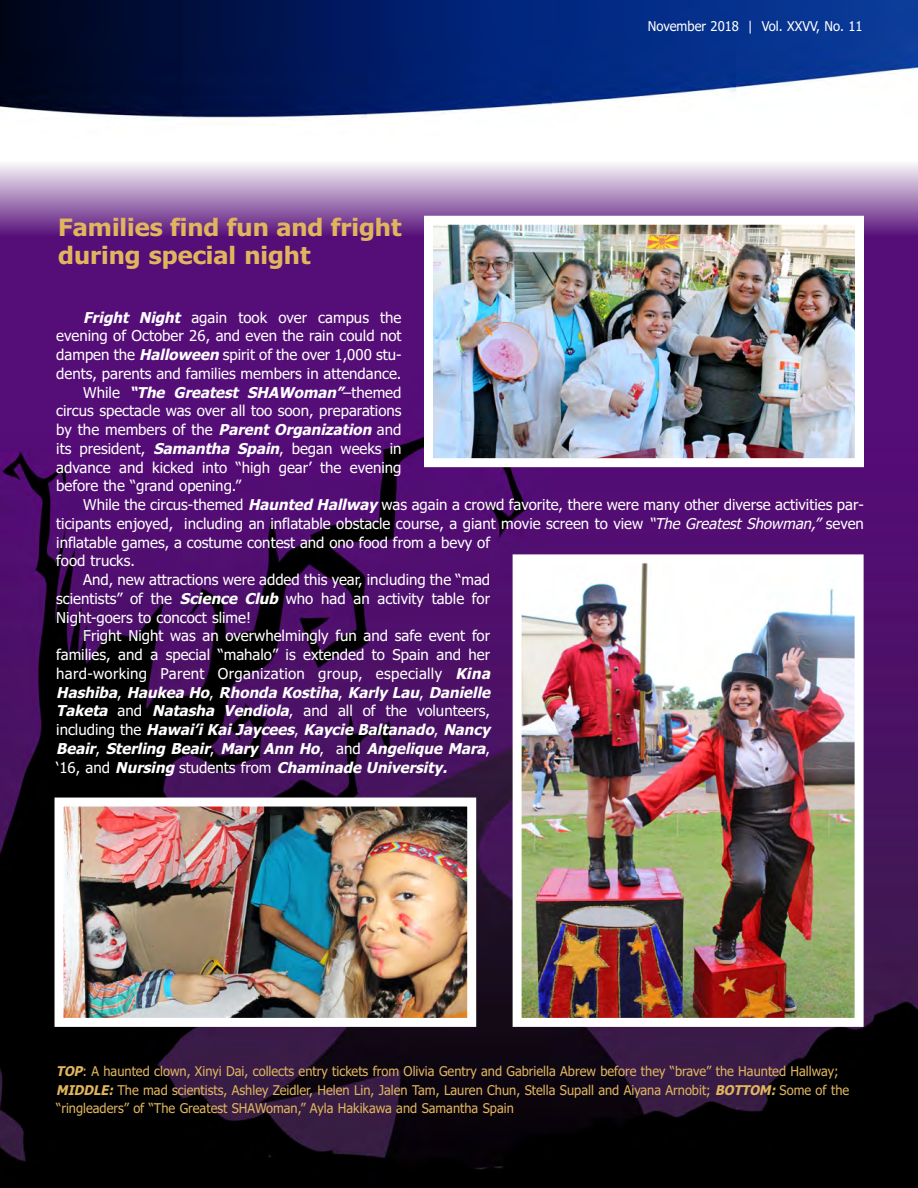
<style>
.page{position:relative;width:918px;height:1188px;background:#fff}
.page>*{position:absolute;margin:0;border:0;box-sizing:border-box;transform-origin:0 0}
.t1{font:700 24px/28.8px "Tahoma";color:#e0b55e;scale:1.05 1}
.t2{font:15px/18.8px "Tahoma";color:#fff;text-align:justify}
.t3{font:13.5px/18.8px "Tahoma";color:#e0b55e;scale:.95 1}
.t4{font:13.5px "Tahoma";color:#fff;scale:.96 1}
.s1{font-weight:700;font-style:italic}
.s2{font-style:italic}
</style>
<div class="page">
<img style="left:0;top:235px;width:918px;height:953px">
<div style="left:0;top:162px;width:918px;height:73px;background:linear-gradient(to bottom,#faf8fb,#5a157c)"></div>
<img style="left:0;top:0;width:918px;height:120px">
<img style="left:65px;top:808px;width:401px;height:209px">
<div style="left:55px;top:798px;width:421px;height:229px;border:9px solid #fff"></div>
<img style="left:434px;top:226px;width:420px;height:231px">
<div style="left:424px;top:216px;width:440px;height:251px;border:9px solid #fff"></div>
<img style="left:523px;top:564px;width:331px;height:453px">
<div style="left:513px;top:554px;width:351px;height:473px;border:9px solid #fff"></div>
<p class="t1" style="left:58px;top:215px;width:328px">Families find fun and fright during special night</p>
<p class="t4" style="left:648px;top:21px;width:225px">November 2018 | Vol. XXVV, No. 11</p>
<p class="t2" style="left:56px;top:309px;width:347px;text-indent:27px"><span class="s1">Fright Night</span> again took over campus the evening of October 26, and even the rain could not dampen the <span class="s1">Halloween</span>spirit of the over 1,000 stu&shy;dents, parents and families members in attendance.</p>
<p class="t2" style="left:56px;top:384px;width:347px;text-indent:27px">W h i l e <span class="s1">“The Greatest SHAWoman”</span>– t h e m e d circus spectacle was over all too soon, preparations by t h e m e m b e r s o f t h e <span class="s1">Parent Organization</span> a n d its president, <span class="s1">Samantha Spain</span>, began weeks in advance and kicked into “high gear’ the evening before the “grand opening.”</p>
<p class="t2" style="left:56px;top:496px;width:809px;text-align:left;text-indent:27px">While the circus-themed <span class="s1">Haunted Hallway</span> was again a crowd favorite, there were many other diverse activities par&shy;ticipants enjoyed, including an inflatable obstacle course, a giant movie screen to view <span class="s2">“The Greatest Showman,”</span> seven inflatable games, a costume contest and ono food from a bevy of<br>food trucks.</p>
<p class="t2" style="left:56px;top:571px;width:435px;text-indent:27px">And, new attractions were added this year, including the “mad scientists” of the <span class="s1">Science Club</span> who had an activity table for Night-goers to concoct slime!</p>
<p class="t2" style="left:56px;top:628px;width:438px;text-align:left;text-indent:27px">Fright Night was an overwhelmingly fun and safe event for families, and a special “mahalo” is extended to Spain and her hard-working Parent Organization group, especially <span class="s1">Kina Hashiba</span>, <span class="s1">Haukea Ho</span>, <span class="s1">Rhonda Kostiha</span>, <span class="s1">Karly Lau</span>, <span class="s1">Danielle Taketa</span> and <span class="s1">Natasha Vendiola</span>, and all of the volunteers, i n c l u d i n g t h e <span class="s1">Hawai’i Kai Jaycees</span>, <span class="s1">Kaycie Baltanado</span>, <span class="s1">Nancy Beair</span>, <span class="s1">Sterling Beair</span>, <span class="s1">Mary Ann Ho</span>, a n d <span class="s1">Angelique Mara</span>, ‘ 1 6 , a n d <span class="s1">Nursing</span> s t u d e n t s f r o m <span class="s1">Chaminade University.</span></p>
<p class="t3" style="left:56px;top:1063px;width:825px"><span class="s1">TOP</span>: A haunted clown, Xinyi Dai, collects entry tickets from Olivia Gentry and Gabriella Abrew before they “brave” the Haunted Hallway;</p>
<p class="t3" style="left:56px;top:1081px;width:836px"><span class="s1">MIDDLE:</span> The mad scientists, Ashley Zeidler, Helen Lin, Jalen Tam, Lauren Chun, Stella Supall and Aiyana Arnobit; <span class="s1">BOTTOM:</span> Some of the “ringleaders” of “The Greatest SHAWoman,” Ayla Hakikawa and Samantha Spain</p>
</div>
